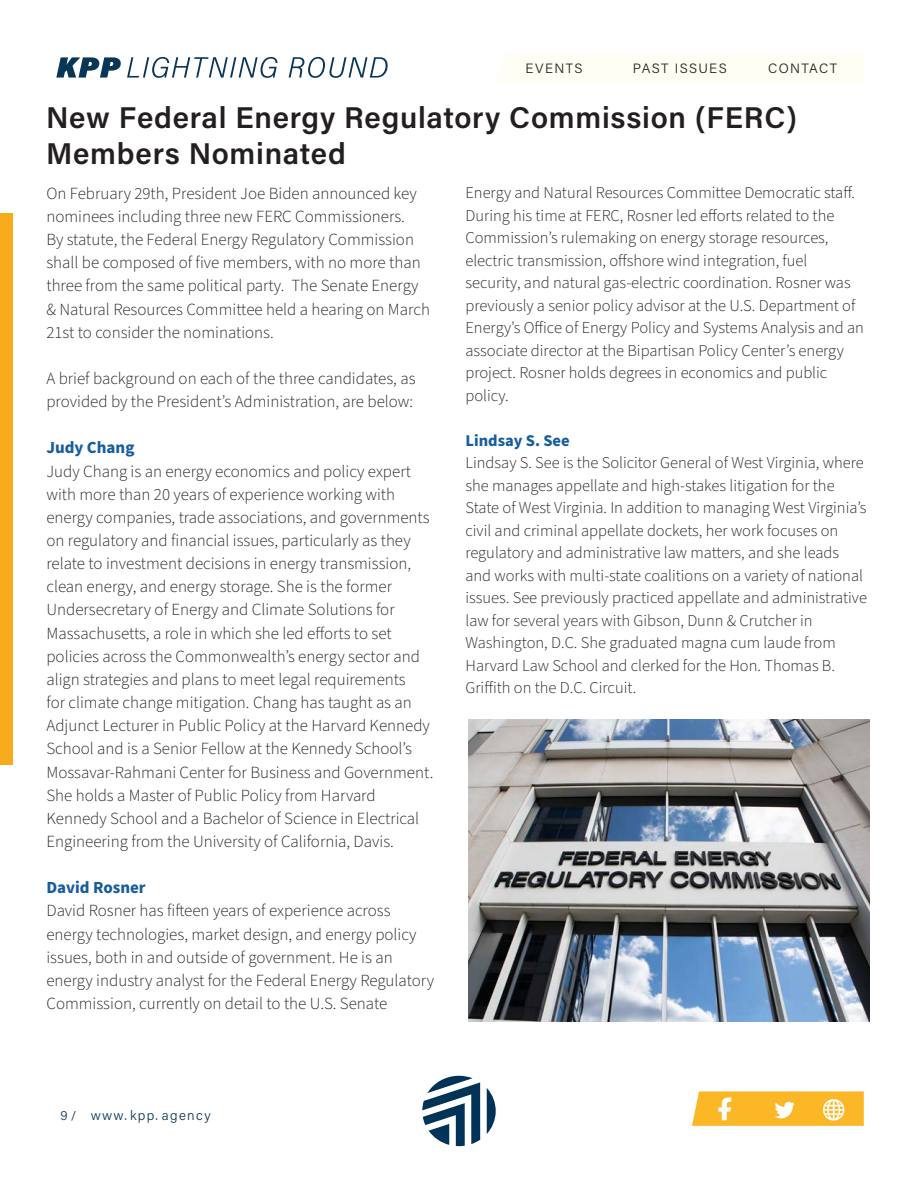
<style>
.page{position:relative;width:918px;height:1188px;background:#fff}
.page>*{position:absolute;margin:0;border:0;box-sizing:border-box;transform-origin:0 0}
.t1{font:600 30px/36px "Acumin Pro";letter-spacing:.025em;color:#231f20}
.body_text{font:300 16.95px/23.1px "Source Sans Pro";color:#231f20}
.body_text-2{font:700 16.95px "Source Sans Pro";color:#175d9e}
.body_text-3{font:300 16.5px/22.5px "Source Sans Pro";color:#231f20}
.body_text-4{font:700 16.5px "Source Sans Pro";color:#175d9e}
.t2{font:300 13.5px "Acumin Pro";letter-spacing:.105em;color:#231f20}
.t3{font:300 13.5px "Acumin Pro";letter-spacing:.1em;color:#093556}
.t4{font:300 12.75px "Acumin Pro";color:#093556}
</style>
<div class="page">
<div style="left:0;top:213px;width:12px;height:552px;background:#f7aa1b"></div>
<div style="left:495px;top:54px;width:369px;height:30px;background:#fffef4"></div>
<svg style="left:692px;top:1091px;width:172px;height:35px;background:#fcc043"></svg>
<svg style="left:56px;top:57px;width:65px;height:21px"></svg>
<svg style="left:127px;top:57px;width:151px;height:21px"></svg>
<svg style="left:289px;top:57px;width:99px;height:21px"></svg>
<svg style="left:422px;top:1076px;width:58px;height:70px"></svg>
<svg style="left:487px;top:1088px;width:9px;height:46px"></svg>
<img style="left:469px;top:719px;width:400px;height:303px">
<p class="t2" style="left:525px;top:59px;width:59px">EVENTS</p>
<p class="t2" style="left:633px;top:59px;width:95px">PAST ISSUES</p>
<p class="t2" style="left:768px;top:59px;width:71px">CONTACT</p>
<p class="t1" style="left:46px;top:98px;width:752px">New Federal Energy Regulatory Commission (FERC)<br>Members Nominated</p>
<p class="body_text-3" style="left:465px;top:182px;width:400px">Energy and Natural Resources Committee Democratic staff.<br>During his time at FERC, Rosner led efforts related to the Commission’s rulemaking on energy storage resources, electric transmission, offshore wind integration, fuel security, and natural gas-electric coordination. Rosner was previously a senior policy advisor at the U.S. Department of Energy’s Office of Energy Policy and Systems Analysis and an associate director at the Bipartisan Policy Center’s energy project. Rosner holds degrees in economics and public policy.</p>
<p class="body_text-4" style="left:465px;top:429px;width:106px">Lindsay S. See</p>
<p class="body_text-3" style="left:465px;top:452px;width:403px">Lindsay S. See is the Solicitor General of West Virginia, where she manages appellate and high-stakes litigation for the State of West Virginia. In addition to managing West Virginia’s civil and criminal appellate dockets, her work focuses on regulatory and administrative law matters, and she leads and works with multi-state coalitions on a variety of national issues. See previously practiced appellate and administrative law for several years with Gibson, Dunn &amp; Crutcher in Washington, D.C. She graduated magna cum laude from Harvard Law School and clerked for the Hon. Thomas B.<br>Griffith on the D.C. Circuit.</p>
<p class="body_text" style="left:46px;top:182px;width:385px">On February 29th, President Joe Biden announced key nominees including three new FERC Commissioners.<br>By statute, the Federal Energy Regulatory Commission shall be composed of five members, with no more than three from the same political party. The Senate Energy &amp; Natural Resources Committee held a hearing on March 21st to consider the nominations.</p>
<p class="body_text" style="left:46px;top:367px;width:371px">A brief background on each of the three candidates, as provided by the President’s Administration, are below:</p>
<p class="body_text-2" style="left:46px;top:436px;width:90px">Judy Chang</p>
<p class="body_text" style="left:46px;top:460px;width:388px">Judy Chang is an energy economics and policy expert with more than 20 years of experience working with energy companies, trade associations, and governments on regulatory and financial issues, particularly as they relate to investment decisions in energy transmission, clean energy, and energy storage. She is the former Undersecretary of Energy and Climate Solutions for Massachusetts, a role in which she led efforts to set policies across the Commonwealth’s energy sector and align strategies and plans to meet legal requirements<br>for climate change mitigation. Chang has taught as an Adjunct Lecturer in Public Policy at the Harvard Kennedy School and is a Senior Fellow at the Kennedy School’s Mossavar-Rahmani Center for Business and Government.<br>She holds a Master of Public Policy from Harvard Kennedy School and a Bachelor of Science in Electrical Engineering from the University of California, Davis.</p>
<p class="body_text-2" style="left:46px;top:876px;width:101px">David Rosner</p>
<p class="body_text" style="left:46px;top:900px;width:389px">David Rosner has fifteen years of experience across energy technologies, market design, and energy policy issues, both in and outside of government. He is an energy industry analyst for the Federal Energy Regulatory Commission, currently on detail to the U.S. Senate</p>
<p class="t4" style="left:60px;top:1106px;width:17px">9 /</p>
<p class="t3" style="left:91px;top:1106px;width:121px">www. kpp. agency</p>
</div>
